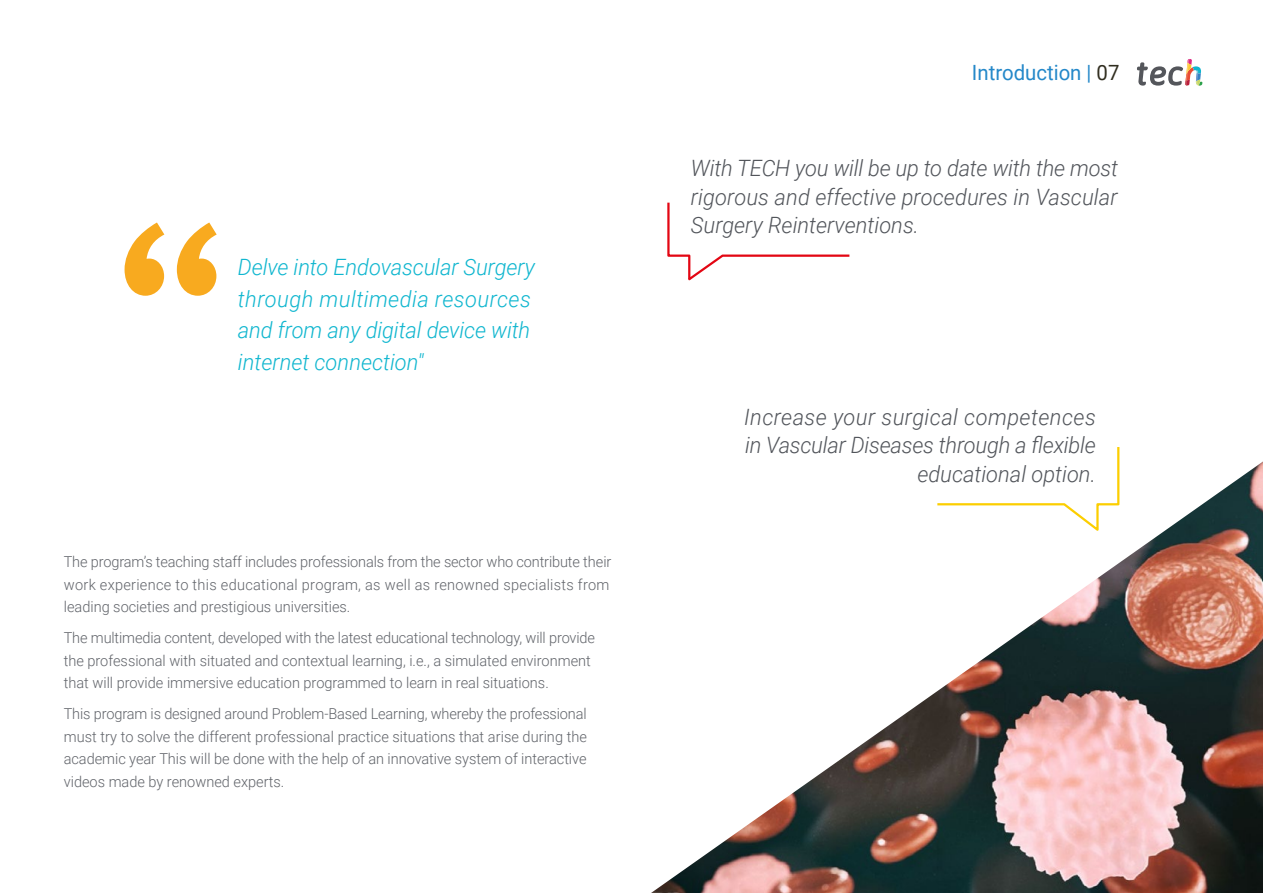
<style>
.page{position:relative;width:1263px;height:893px;background:#fff}
.page>*{position:absolute;margin:0;border:0;box-sizing:border-box;transform-origin:0 0}
.t1{font:italic 300 22.5px/28.5px "Roboto";color:#52555b;text-align:right}
.t2{font:italic 300 22.5px/31.5px "Roboto";letter-spacing:-.005em;color:#0fb6cf}
.t3{font:21px "Roboto";color:#2488c9}
.t4{font:300 15px/22.5px "Roboto";color:#61646a}
.s1{color:#312e20}
</style>
<div class="page">
<svg style="left:125px;top:222px;width:92px;height:74px"></svg>
<img style="left:651px;top:461px;width:612px;height:432px">
<svg style="left:667px;top:202px;width:183px;height:79px"></svg>
<svg style="left:1137px;top:59px;width:65px;height:27px"></svg>
<h1 class="t2" style="left:238px;top:251px;width:298px">Delve into Endovascular Surgery through multimedia resources and from any digital device with internet connection"</h1>
<p class="t4" style="left:64px;top:550px;width:549px">The program’s teaching staff includes professionals from the sector who contribute their work experience to this educational program, as well as renowned specialists from leading societies and prestigious universities.</p>
<p class="t4" style="left:64px;top:626px;width:533px">The multimedia content, developed with the latest educational technology, will provide the professional with situated and contextual learning, i.e., a simulated environment that will provide immersive education programmed to learn in real situations.</p>
<p class="t4" style="left:64px;top:702px;width:525px;text-align:justify">This program is designed around Problem-Based Learning, whereby the professional must try to solve the different professional practice situations that arise during the academic year This will be done with the help of an innovative system of interactive videos made by renowned experts.</p>
<h2 class="t3" style="left:972px;top:57px;width:149px">Introduction | <span class="s1">07</span></h2>
<h1 class="t1" style="left:691px;top:153px;width:429px;text-align:justify">With TECH you will be up to date with the most rigorous and effective procedures in Vascular Surgery Reinterventions.</h1>
<h1 class="t1" style="left:744px;top:402px;width:353px">Increase your surgical competences in Vascular Diseases through a flexible educational option.</h1>
</div>
